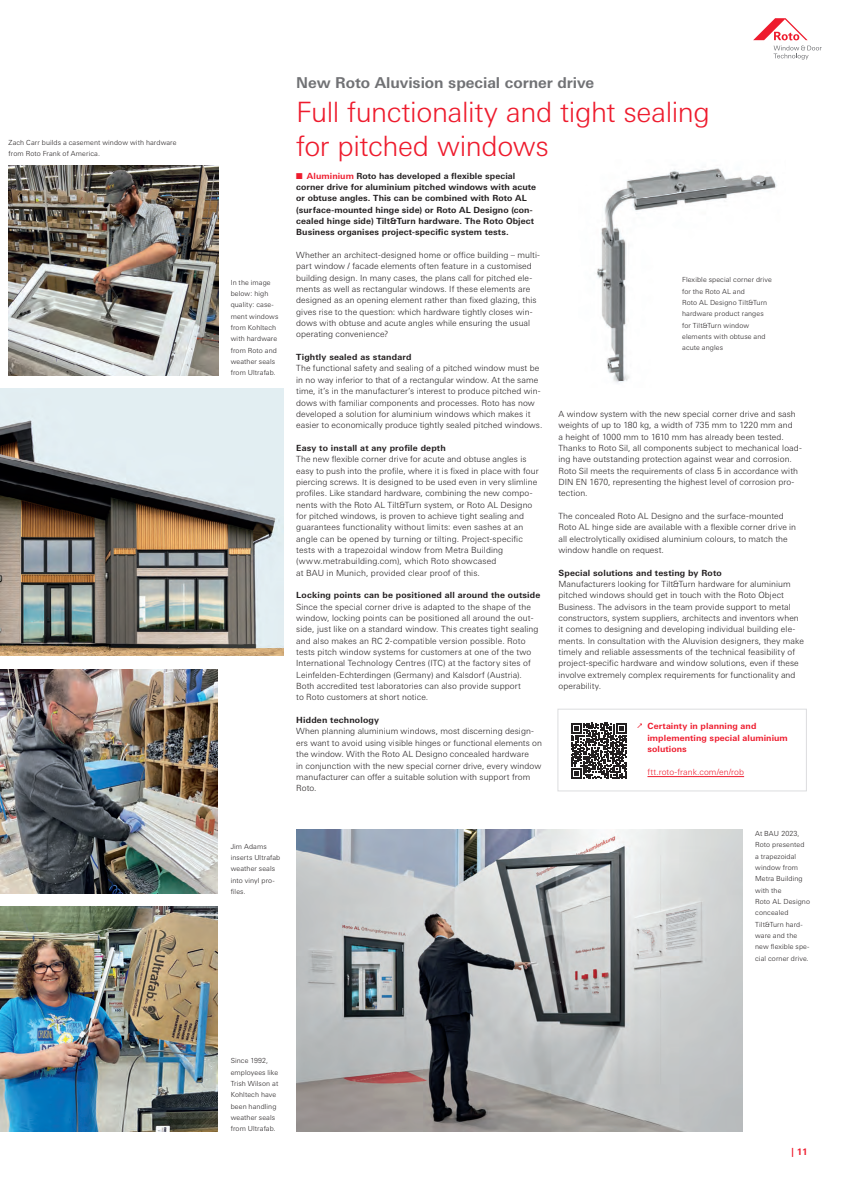
<style>
.page{position:relative;width:842px;height:1191px;background:#fff}
.page>*{position:absolute;margin:0;border:0;box-sizing:border-box;transform-origin:0 0}
.t1{font:300 28px/34px "Univers Next W1 G";letter-spacing:-.015em;color:#ee1b2d}
.t2{font:700 15px "Univers Next W1 G";letter-spacing:-.005em;color:#717275}
.t3{font:300 8.5px/11.3px "Univers Next W1 G";letter-spacing:.01em;color:#231f20}
.t4{font:700 8.5px/11.3px "Univers Next W1 G";letter-spacing:.015em;color:#231f20}
.t5{font:700 8.5px/11.3px "Univers Next W1 G";letter-spacing:.01em;color:#ee1b2d}
.t6{font:300 8.5px "Univers Next W1 G";letter-spacing:.01em;color:#ee1b2d}
.t7{font:300 7px/11.3px "Univers Next W1 G";letter-spacing:.015em;color:#231f20}
.s1{color:#ee1b2d}
</style>
<div class="page">
<svg style="left:753px;top:18px;width:55px;height:22px"></svg>
<svg style="left:773px;top:46px;width:49px;height:14px"></svg>
<img style="left:9px;top:165px;width:209px;height:210px">
<img style="left:597px;top:168px;width:180px;height:215px">
<div style="left:557px;top:708px;width:250px;height:83px;border:1px solid #dcdddf"></div>
<hr style="left:647px;top:776px;width:97px;height:1px;background:#ee1b2d">
<svg style="left:571px;top:723px;width:56px;height:56px"></svg>
<img style="left:0;top:669px;width:218px;height:225px">
<img style="left:0;top:906px;width:218px;height:225px">
<img style="left:0;top:388px;width:283px;height:268px">
<img style="left:296px;top:829px;width:446px;height:302px">
<p class="t7" style="left:9px;top:136px;width:170px">Zach Carr builds a casement window with hardware from Roto Frank of America.</p>
<p class="t7" style="left:231px;top:276px;width:49px">In the image below: high quality: case&shy;ment windows from Kohltech with hardware from Roto and weather seals from Ultrafab.</p>
<p class="t7" style="left:231px;top:840px;width:51px">Jim Adams inserts Ultrafab weather seals into vinyl pro&shy;files.</p>
<h2 class="t2" style="left:296px;top:74px;width:299px">New Roto Aluvision special corner drive</h2>
<h1 class="t1" style="left:296px;top:95px;width:415px">Full functionality and tight sealing for pitched windows</h1>
<p class="t4" style="left:296px;top:170px;width:241px"><span class="s1">■ Aluminium</span> Roto has developed a flexible special corner drive for aluminium pitched windows with acute or obtuse angles. This can be combined with Roto AL (surface-mounted hinge side) or Roto AL Designo (con&shy;cealed hinge side) Tilt&amp;Turn hardware. The Roto Object Business organises project-specific system tests.</p>
<p class="t3" style="left:296px;top:249px;width:245px">Whether an architect-designed home or office building – multi&shy;part window / facade elements often feature in a customised building design. In many cases, the plans call for pitched ele&shy;ments as well as rectangular windows. If these elements are designed as an opening element rather than fixed glazing, this gives rise to the question: which hardware tightly closes win&shy;dows with obtuse and acute angles while ensuring the usual operating convenience?</p>
<p class="t4" style="left:296px;top:351px;width:117px">Tightly sealed as standard</p>
<p class="t3" style="left:296px;top:363px;width:248px">The functional safety and sealing of a pitched window must be in no way inferior to that of a rectangular window. At the same time, it’s in the manufacturer’s interest to produce pitched win&shy;dows with familiar components and processes. Roto has now developed a solution for aluminium windows which makes it easier to economically produce tightly sealed pitched windows.</p>
<p class="t4" style="left:296px;top:442px;width:151px">Easy to install at any profile depth</p>
<p class="t3" style="left:296px;top:453px;width:244px">The new flexible corner drive for acute and obtuse angles is easy to push into the profile, where it is fixed in place with four piercing screws. It is designed to be used even in very slimline profiles. Like standard hardware, combining the new compo&shy;nents with the Roto AL Tilt&amp;Turn system, or Roto AL Designo for pitched windows, is proven to achieve tight sealing and guarantees functionality without limits: even sashes at an angle can be opened by turning or tilting. Project-specific tests with a trapezoidal window from Metra Building (www.metrabuilding.com), which Roto showcased<br>at BAU in Munich, provided clear proof of this.</p>
<p class="t4" style="left:296px;top:589px;width:246px">Locking points can be positioned all around the outside</p>
<p class="t3" style="left:296px;top:601px;width:244px">Since the special corner drive is adapted to the shape of the window, locking points can be positioned all around the out&shy;side, just like on a standard window. This creates tight sealing and also makes an RC 2-compatible version possible. Roto tests pitch window systems for customers at one of the two International Technology Centres (ITC) at the factory sites of Leinfelden-Echterdingen (Germany) and Kalsdorf (Austria).<br>Both accredited test laboratories can also provide support<br>to Roto customers at short notice.</p>
<p class="t4" style="left:296px;top:714px;width:84px">Hidden technology</p>
<p class="t3" style="left:296px;top:725px;width:247px">When planning aluminium windows, most discerning design&shy;ers want to avoid using visible hinges or functional elements on the window. With the Roto AL Designo concealed hardware<br>in conjunction with the new special corner drive, every window manufacturer can offer a suitable solution with support from Roto.</p>
<p class="t5" style="left:647px;top:720px;width:142px">Certainty in planning and implementing special aluminium solutions</p>
<p class="t7" style="left:682px;top:274px;width:91px">Flexible special corner drive for the Roto AL and<br>Roto AL Designo Tilt&amp;Turn hardware product ranges for Tilt&amp;Turn window elements with obtuse and acute angles</p>
<p class="t3" style="left:558px;top:408px;width:245px">A window system with the new special corner drive and sash weights of up to 180 kg, a width of 735 mm to 1220 mm and<br>a height of 1000 mm to 1610 mm has already been tested.<br>Thanks to Roto Sil, all components subject to mechanical load&shy;ing have outstanding protection against wear and corrosion.<br>Roto Sil meets the requirements of class 5 in accordance with DIN EN 1670, representing the highest level of corrosion pro&shy;tection.</p>
<p class="t3" style="left:558px;top:510px;width:239px">The concealed Roto AL Designo and the surface-mounted Roto AL hinge side are available with a flexible corner drive in all electrolytically oxidised aluminium colours, to match the window handle on request.</p>
<p class="t4" style="left:558px;top:567px;width:165px">Special solutions and testing by Roto</p>
<p class="t3" style="left:558px;top:578px;width:247px">Manufacturers looking for Tilt&amp;Turn hardware for aluminium pitched windows should get in touch with the Roto Object Business. The advisors in the team provide support to metal constructors, system suppliers, architects and inventors when it comes to designing and developing individual building ele&shy;ments. In consultation with the Aluvision designers, they make timely and reliable assessments of the technical feasibility of project-specific hardware and window solutions, even if these involve extremely complex requirements for functionality and operability.</p>
<p class="t6" style="left:647px;top:766px;width:98px">ftt.roto-frank.com/en/rob</p>
<p class="t7" style="left:755px;top:827px;width:56px">At BAU 2023,<br>Roto presented<br>a trapezoidal window from<br>Metra Building with the<br>Roto AL Designo concealed<br>Tilt&amp;Turn hard&shy;ware and the new flexible spe&shy;cial corner drive.</p>
<p class="t7" style="left:231px;top:1055px;width:49px">Since 1992, employees like<br>Trish Wilson at<br>Kohltech have been handling weather seals from Ultrafab.</p>
</div>
